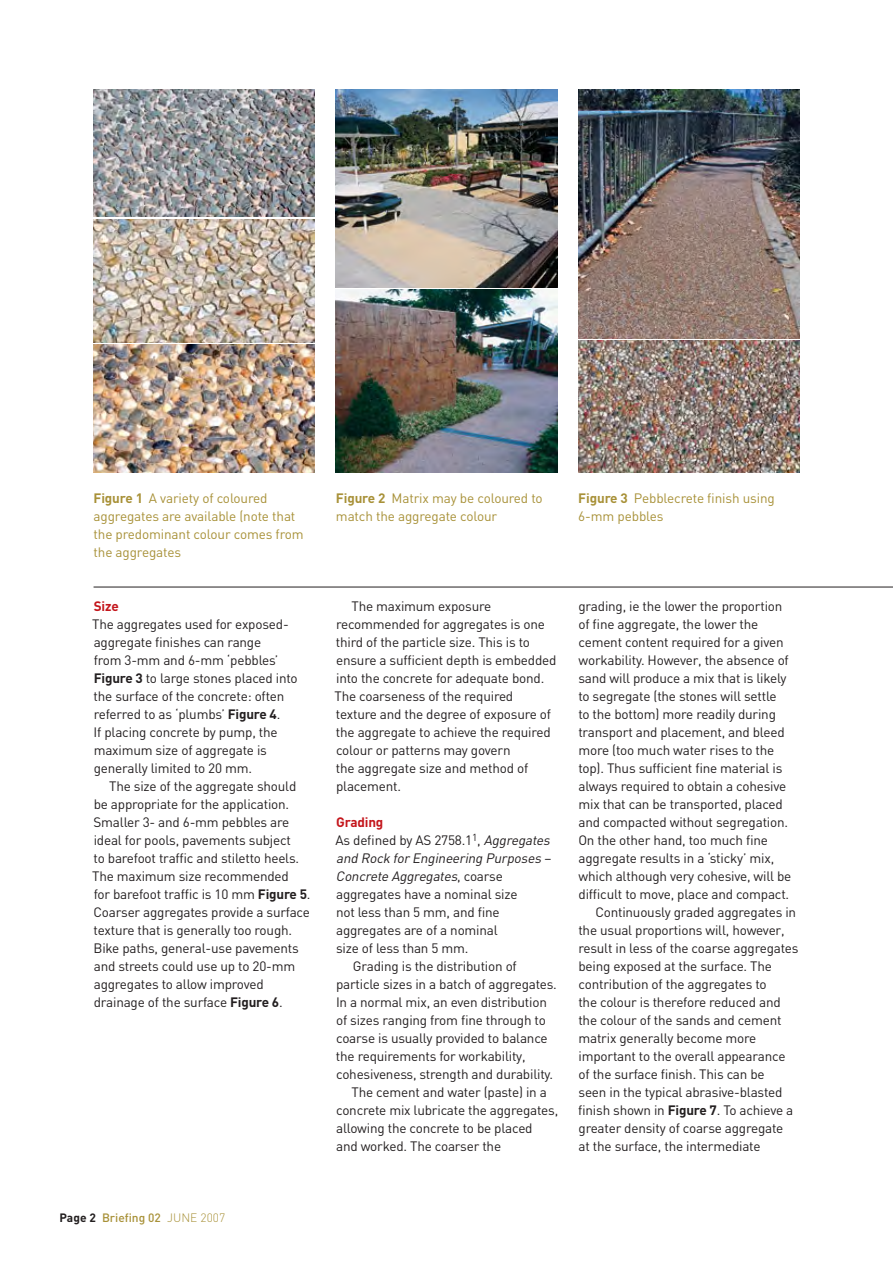
<style>
.page{position:relative;width:893px;height:1263px;background:#fff}
.page>*{position:absolute;margin:0;border:0;box-sizing:border-box;transform-origin:0 0}
.t1{font:13.5px/18px "DIN";letter-spacing:-.015em;color:#231f20}
.t2{font:13.5px/18px "DIN";letter-spacing:-.01em;color:#a89138}
.t3{font:italic 13.5px "DIN";color:#231f20}
.t4{font:700 13.5px "DIN";letter-spacing:-.015em;color:#c4161c}
.t5{font:500 12px "DIN";color:#a89138}
.s1{font-weight:700}
.s2{font-weight:700;color:#231f20}
.s3{font-weight:300}
.s4{font-style:italic}
.s5{font-style:normal}
</style>
<div class="page">
<hr style="left:94px;top:587px;width:799px;height:1px;background:#231f20">
<img style="left:94px;top:89px;width:221px;height:128px">
<img style="left:578px;top:89px;width:221px;height:249px">
<img style="left:336px;top:289px;width:221px;height:183px">
<img style="left:336px;top:89px;width:221px;height:198px">
<img style="left:94px;top:219px;width:221px;height:123px">
<img style="left:94px;top:344px;width:221px;height:128px">
<img style="left:578px;top:340px;width:221px;height:132px">
<p class="t2" style="left:94px;top:489px;width:212px"><span class="s1">Figure 1</span> A variety of coloured aggregates are available (note that the predominant colour comes from the aggregates</p>
<p class="t2" style="left:578px;top:489px;width:198px"><span class="s1">Figure 3</span> Pebblecrete finish using<br>6-mm pebbles</p>
<p class="t2" style="left:336px;top:489px;width:208px"><span class="s1">Figure 2</span> Matrix may be coloured to match the aggregate colour</p>
<p class="t4" style="left:94px;top:598px;width:26px">Size</p>
<p class="t1" style="left:92px;top:615px;width:207px">The aggregates used for exposed&shy;aggregate finishes can range<br>from 3-mm and 6-mm ‘pebbles’<br><span class="s1">Figure 3</span> to large stones placed into the surface of the concrete: often referred to as ‘plumbs’ <span class="s1">Figure 4</span>.<br>If placing concrete by pump, the maximum size of aggregate is generally limited to 20 mm.</p>
<p class="t1" style="left:92px;top:777px;width:220px;text-indent:17px">The size of the aggregate should be appropriate for the application.<br>Smaller 3- and 6-mm pebbles are ideal for pools, pavements subject<br>to barefoot traffic and stiletto heels.<br>The maximum size recommended<br>for barefoot traffic is 10 mm <span class="s1">Figure 5</span>.<br>Coarser aggregates provide a surface texture that is generally too rough.<br>Bike paths, general-use pavements and streets could use up to 20‑mm aggregates to allow improved drainage of the surface <span class="s1">Figure 6</span>.</p>
<p class="t5" style="left:60px;top:1210px;width:167px"><span class="s2">Page 2</span> Briefing 02 <span class="s3">JUNE 2007</span></p>
<p class="t1" style="left:334px;top:597px;width:224px;text-indent:17px">The maximum exposure recommended for aggregates is one third of the particle size. This is to ensure a sufficient depth is embedded into the concrete for adequate bond.<br>The coarseness of the required texture and the degree of exposure of the aggregate to achieve the required colour or patterns may govern<br>the aggregate size and method of placement.</p>
<p class="t4" style="left:336px;top:813px;width:49px">Grading</p>
<p class="t1" style="left:335px;top:831px;width:219px">As defined by AS 2758.1<sup>1</sup>, <span class="s4">Aggregates</span></p>
<p class="t3" style="left:336px;top:850px;width:219px">and Rock forEngineering Purposes –</p>
<p class="t3" style="left:336px;top:868px;width:168px">Concrete Aggregates<span class="s5">, c o a rs e</span></p>
<p class="t1" style="left:336px;top:885px;width:183px">aggregates have a nominal size</p>
<p class="t1" style="left:336px;top:903px;width:165px">not less than 5 mm, and fine</p>
<p class="t1" style="left:336px;top:921px;width:163px">aggregates are of a nominal</p>
<p class="t1" style="left:336px;top:939px;width:134px">size of less than 5 mm.</p>
<p class="t1" style="left:353px;top:957px;width:165px">Grading is the distribution of</p>
<p class="t1" style="left:336px;top:975px;width:222px">particle sizes in a batch of aggregates.</p>
<p class="t1" style="left:336px;top:993px;width:212px">In a normal mix, an even distribution</p>
<p class="t1" style="left:336px;top:1011px;width:211px">of sizes ranging from fine through to</p>
<p class="t1" style="left:336px;top:1029px;width:213px">coarse is usually provided to balance</p>
<p class="t1" style="left:336px;top:1047px;width:191px">the requirements for workability,</p>
<p class="t1" style="left:336px;top:1065px;width:219px">cohesiveness, strength and durability.</p>
<p class="t1" style="left:352px;top:1083px;width:197px">The cement and water (paste) in a</p>
<p class="t1" style="left:336px;top:1101px;width:224px">concrete mix lubricate the aggregates,</p>
<p class="t1" style="left:336px;top:1119px;width:198px">allowing the concrete to be placed</p>
<p class="t1" style="left:336px;top:1137px;width:167px">and worked. The coarser the</p>
<p class="t1" style="left:578px;top:597px;width:205px">grading, ie the lower the proportion</p>
<p class="t1" style="left:578px;top:615px;width:181px">of fine aggregate, the lower the</p>
<p class="t1" style="left:578px;top:633px;width:207px">cement content required for a given</p>
<p class="t1" style="left:579px;top:651px;width:212px">workability. However, the absence of</p>
<p class="t1" style="left:578px;top:669px;width:210px">sand will produce a mix that is likely</p>
<p class="t1" style="left:578px;top:687px;width:200px">to segregate (the stones will settle</p>
<p class="t1" style="left:578px;top:705px;width:199px">to the bottom) more readily during</p>
<p class="t1" style="left:578px;top:723px;width:208px">transport and placement, and bleed</p>
<p class="t1" style="left:578px;top:741px;width:197px">more (too much water rises to the</p>
<p class="t1" style="left:578px;top:759px;width:206px">top). Thus sufficient fine material is</p>
<p class="t1" style="left:578px;top:777px;width:209px">always required to obtain a cohesive</p>
<p class="t1" style="left:578px;top:795px;width:206px">mix that can be transported, placed</p>
<p class="t1" style="left:578px;top:813px;width:211px">and compacted without segregation.</p>
<p class="t1" style="left:578px;top:831px;width:191px">On the other hand, too much fine</p>
<p class="t1" style="left:578px;top:849px;width:197px">aggregate results in a ‘sticky’ mix,</p>
<p class="t1" style="left:579px;top:867px;width:214px">which although very cohesive, will be</p>
<p class="t1" style="left:578px;top:885px;width:212px">difficult to move, place and compact.</p>
<p class="t1" style="left:595px;top:903px;width:202px">Continuously graded aggregates in</p>
<p class="t1" style="left:578px;top:921px;width:208px">the usual proportions will, however,</p>
<p class="t1" style="left:578px;top:939px;width:222px">result in less of the coarse aggregates</p>
<p class="t1" style="left:578px;top:957px;width:195px">being exposed at the surface. The</p>
<p class="t1" style="left:578px;top:975px;width:190px">contribution of the aggregates to</p>
<p class="t1" style="left:578px;top:993px;width:204px">the colour is therefore reduced and</p>
<p class="t1" style="left:578px;top:1011px;width:205px">the colour of the sands and cement</p>
<p class="t1" style="left:578px;top:1029px;width:179px">matrix generally become more</p>
<p class="t1" style="left:578px;top:1047px;width:208px">important to the overall appearance</p>
<p class="t1" style="left:578px;top:1065px;width:188px">of the surface finish. This can be</p>
<p class="t1" style="left:578px;top:1083px;width:205px">seen in the typical abrasive-blasted</p>
<p class="t1" style="left:578px;top:1101px;width:217px">finish shown in <span class="s1">Figure 7</span>. To achieve a</p>
<p class="t1" style="left:578px;top:1119px;width:206px">greater density of coarse aggregate</p>
<p class="t1" style="left:579px;top:1137px;width:184px">at the surface, the intermediate</p>
</div>
